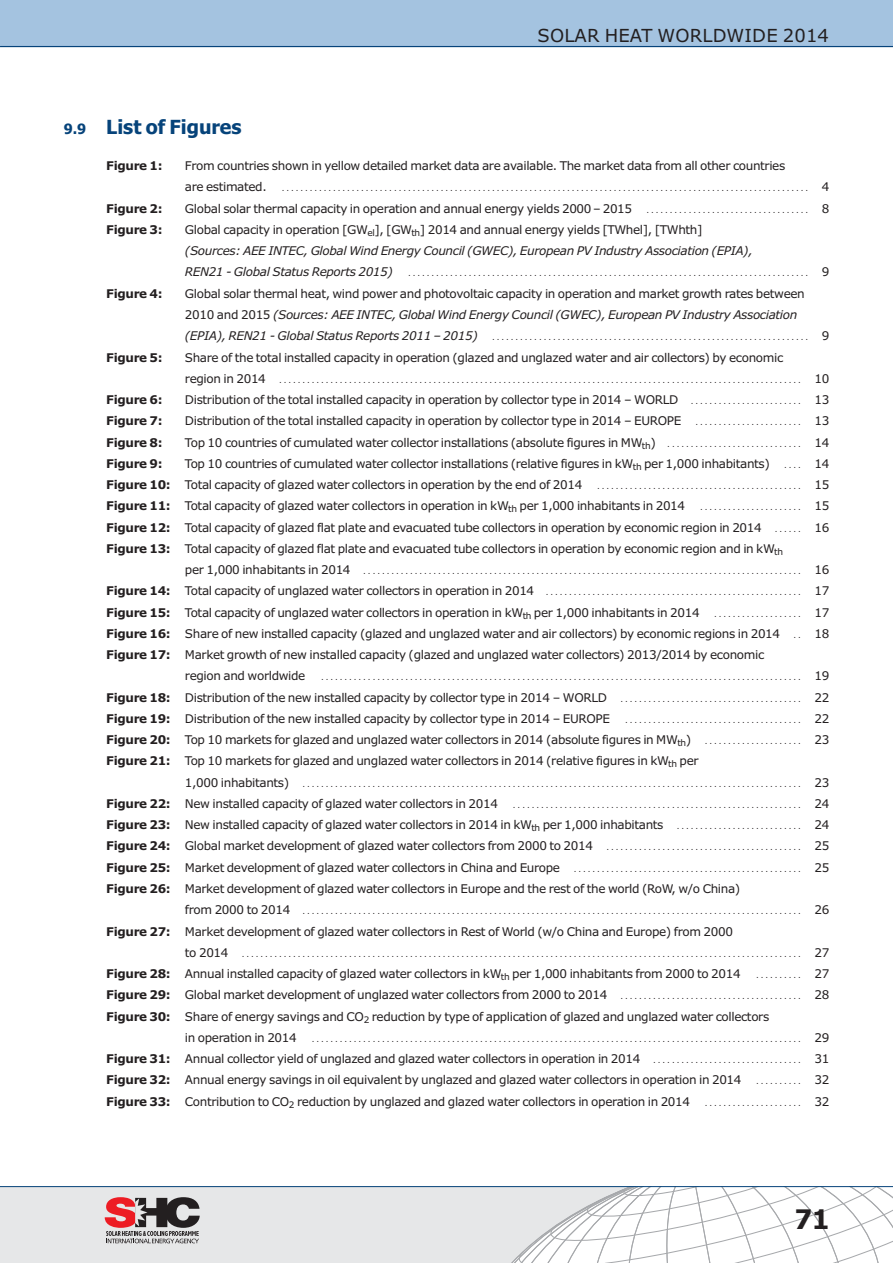
<style>
.page{position:relative;width:893px;height:1263px;background:#fff}
.page>*{position:absolute;margin:0;border:0;box-sizing:border-box;transform-origin:0 0}
.t1{font:700 27px "Tahoma";color:#231f20}
.t2{font:700 19.5px "Tahoma";color:#06437a}
.t3{font:18px "Verdana";letter-spacing:.01em;color:#231f20}
.t4{font:12px/21.3px "Verdana";letter-spacing:-.03em;color:#231f20}
.t5{font:italic 12px/21.3px "Verdana";letter-spacing:-.03em;color:#231f20}
.t6{font:700 12px "Verdana";letter-spacing:-.03em;color:#231f20}
.t7{font:7.5px "Verdana";color:#231f20}
.s1{font-size:14.25px}
.s2{font-size:12px}
.s3{font-size:7.5px}
.s4{font-style:normal}
.s5{font-style:italic}
.s6{font-style:italic;font-size:12px}
.s7{font-weight:700}
.s8{font-weight:700;font-size:12px}
</style>
<div class="page">
<div style="left:0;top:0;width:893px;height:46px;background:#a4c3e0"></div>
<hr style="left:0;top:46px;width:893px;height:1px;background:#06437a">
<div style="left:0;top:1186px;width:893px;height:77px;background:#e6e7e8"></div>
<svg style="left:105px;top:1197px;width:95px;height:46px"></svg>
<svg style="left:510px;top:1187px;width:383px;height:76px"></svg>
<hr style="left:0;top:1186px;width:893px;height:1px;background:#06437a">
<h3 class="t3" style="left:538px;top:28px;width:293px">SOLAR HEAT WORLDWIDE 2014</h3>
<h2 class="t2" style="left:64px;top:119px;width:179px"><span class="s1">9.9</span> List of Figures</h2>
<p class="t6" style="left:106px;top:161px;width:58px">Figure 1:</p>
<p class="t4" style="left:185px;top:156px;width:602px">From countries shown in yellow detailed market data are available. The market data from all other countries</p>
<p class="t7" style="left:185px;top:186px;width:646px"><span class="s2">areestimated.</span> ................................................................................................................. <span class="s2">4</span></p>
<p class="t6" style="left:106px;top:204px;width:58px">Figure 2:</p>
<p class="t4" style="left:185px;top:199px;width:646px">Global solar thermal capacity in operation and annual energy yields 2000 – 2015 <span class="s3">. . . . . . . . . . . . . . . . . . . . . . . . . . . . . . . . . . .</span> 8</p>
<p class="t6" style="left:106px;top:225px;width:58px">Figure 3:</p>
<p class="t5" style="left:185px;top:220px;width:569px"><span class="s4">Global capacity in operation [GW</span><sub>el</sub><span class="s4">], [GW</span><sub>th</sub><span class="s4">] 2014 and annual energy yields [TWhel], [TWhth] </span>(Sources: AEE INTEC, Global Wind Energy Council (GWEC), European PV Industry Association (EPIA),<br>REN21 - Global Status Reports 2015)</p>
<p class="t7" style="left:408px;top:271px;width:423px">...................................................................................... <span class="s2">9</span></p>
<p class="t6" style="left:106px;top:289px;width:58px">Figure 4:</p>
<p class="t4" style="left:185px;top:284px;width:621px">Global solar thermal heat, wind power and photovoltaic capacity in operation and market growth rates between<br>2010 and 2015 <span class="s5">(Sources: AEE INTEC, Global Wind Energy Council (GWEC), European PV Industry Association</span></p>
<p class="t7" style="left:185px;top:335px;width:646px"><span class="s6">(EPIA),REN21-GlobalStatusReports2011–2015)</span> .................................................................... <span class="s2">9</span></p>
<p class="t6" style="left:106px;top:352px;width:58px">Figure 5:</p>
<p class="t4" style="left:185px;top:348px;width:600px">Share of the total installed capacity in operation (glazed and unglazed water and air collectors) by economic</p>
<p class="t7" style="left:185px;top:377px;width:646px"><span class="s2">regionin2014</span> ................................................................................................................ <span class="s2">10</span></p>
<p class="t6" style="left:106px;top:395px;width:58px">Figure 6:</p>
<p class="t4" style="left:185px;top:390px;width:646px">Distribution of the total installed capacity in operation by collector type in 2014 – WORLD <span class="s3">. . . . . . . . . . . . . . . . . . . . . . . .</span> 13</p>
<p class="t6" style="left:106px;top:416px;width:58px">Figure 7:</p>
<p class="t4" style="left:185px;top:411px;width:646px">Distribution of the total installed capacity in operation by collector type in 2014 – EUROPE <span class="s3">. . . . . . . . . . . . . . . . . . . . . . .</span> 13</p>
<p class="t6" style="left:106px;top:437px;width:58px">Figure 8:</p>
<p class="t4" style="left:185px;top:433px;width:646px">Top 10 countries of cumulated water collector installations (absolute figures in MW<sub>th</sub>) <span class="s3">. . . . . . . . . . . . . . . . . . . . . . . . . . . . .</span> 14</p>
<p class="t6" style="left:106px;top:459px;width:58px">Figure 9:</p>
<p class="t4" style="left:106px;top:454px;width:725px;text-align:justify;text-indent:79px">Top 10 countries of cumulated water collector installations (relative figures in kW<sub>th</sub> per 1,000 inhabitants) <span class="s3">. . . .</span> 14<br><span class="s7">Figure10:</span> Totalcapacityofglazedwatercollectorsinoperationbytheendof2014 <span class="s3">............................................</span> 15<br><span class="s7">Figure 11:</span> Total capacity of glazed water collectors in operation in kW<sub>th</sub> per 1,000 inhabitants in 2014 <span class="s3">. . . . . . . . . . . . . . . . . . . . . .</span> 15<br><span class="s7">Figure 12:</span> Total capacity of glazed flat plate and evacuated tube collectors in operation by economic region in 2014 <span class="s3">. . . . . .</span> 16<br><span class="s7">Figure 13:</span> Total capacity of glazed flat plate and evacuated tube collectors in operation by economic region and in kW<sub>th</sub></p>
<p class="t7" style="left:185px;top:568px;width:646px"><span class="s2">per1,000inhabitantsin2014</span> .............................................................................................. <span class="s2">16</span></p>
<p class="t4" style="left:106px;top:581px;width:725px"><span class="s7">Figure14:</span> Totalcapacityofunglazedwatercollectorsinoperationin2014 <span class="s3">.......................................................</span> 17</p>
<p class="t4" style="left:106px;top:603px;width:725px"><span class="s7">Figure 15:</span> Total capacity of unglazed water collectors in operation in kW<sub>th</sub> per 1,000 inhabitants in 2014 <span class="s3">. . . . . . . . . . . . . . . . . . .</span> 17</p>
<p class="t4" style="left:106px;top:624px;width:725px"><span class="s7">Figure 16:</span> Share of new installed capacity (glazed and unglazed water and air collectors) by economic regions in 2014 <span class="s3">. .</span> 18</p>
<p class="t4" style="left:106px;top:645px;width:659px"><span class="s7">Figure 17:</span> Market growth of new installed capacity (glazed and unglazed water collectors) 2013/2014 by economic</p>
<p class="t4" style="left:185px;top:666px;width:122px">region and worldwide</p>
<p class="t7" style="left:321px;top:675px;width:510px">....................................................................................................... <span class="s2">19</span></p>
<p class="t4" style="left:106px;top:688px;width:725px"><span class="s7">Figure 18:</span> Distribution of the new installed capacity by collector type in 2014 – WORLD <span class="s3">. . . . . . . . . . . . . . . . . . . . . . . . . . . . . . . . . . . . . . .</span> 22<br><span class="s7">Figure 19:</span> Distribution of the new installed capacity by collector type in 2014 – EUROPE</p>
<p class="t7" style="left:625px;top:717px;width:206px">...................................... <span class="s2">22</span></p>
<p class="t4" style="left:106px;top:730px;width:725px"><span class="s7">Figure 20:</span> Top 10 markets for glazed and unglazed water collectors in 2014 (absolute figures in MW<sub>th</sub>) <span class="s3">. . . . . . . . . . . . . . . . . . . . .</span> 23<br><span class="s7">Figure 21:</span> Top 10 markets for glazed and unglazed water collectors in 2014 (relative figures in kW<sub>th</sub> per</p>
<p class="t7" style="left:185px;top:781px;width:646px"><span class="s2">1,000inhabitants)</span> ........................................................................................................... <span class="s2">23</span></p>
<p class="t7" style="left:106px;top:802px;width:725px"><span class="s8">Figure22:</span> <span class="s2">Newinstalledcapacityofglazedwatercollectorsin2014</span> .............................................................. <span class="s2">24</span></p>
<p class="t4" style="left:106px;top:815px;width:725px;text-align:justify"><span class="s7">Figure 23:</span> New installed capacity of glazed water collectors in 2014 in kW<sub>th</sub> per 1,000 inhabitants <span class="s3">. . . . . . . . . . . . . . . . . . . . . . . . . . .</span> 24<br><span class="s7">Figure 24:</span> Global market development of glazed water collectors from 2000 to 2014 <span class="s3">. . . . . . . . . . . . . . . . . . . . . . . . . . . . . . . . . . . . . . . . . .</span> 25<br><span class="s7">Figure25:</span> MarketdevelopmentofglazedwatercollectorsinChinaandEurope <span class="s3">.................................................</span> 25<br><span class="s7">Figure 26:</span> Market development of glazed water collectors in Europe and the rest of the world (RoW, w/o China)</p>
<p class="t7" style="left:185px;top:909px;width:646px"><span class="s2">from2000to2014</span> ........................................................................................................... <span class="s2">26</span></p>
<p class="t4" style="left:106px;top:922px;width:628px"><span class="s7">Figure 27:</span> Market development of glazed water collectors in Rest of World (w/o China and Europe) from 2000</p>
<p class="t7" style="left:185px;top:951px;width:646px"><span class="s2">to2014</span> ........................................................................................................................ <span class="s2">27</span></p>
<p class="t4" style="left:106px;top:964px;width:636px"><span class="s7">Figure 28:</span> Annual installed capacity of glazed water collectors in kW<sub>th</sub> per 1,000 inhabitants from 2000 to 2014</p>
<p class="t7" style="left:756px;top:972px;width:75px">.......... <span class="s2">27</span></p>
<p class="t4" style="left:106px;top:985px;width:725px"><span class="s7">Figure 29:</span> Global market development of unglazed water collectors from 2000 to 2014 <span class="s3">. . . . . . . . . . . . . . . . . . . . . . . . . . . . . . . . . . . . . . .</span> 28<br><span class="s7">Figure 30:</span> Share of energy savings and CO<sub>2</sub> reduction by type of application of glazed and unglazed water collectors</p>
<p class="t7" style="left:185px;top:1036px;width:646px"><span class="s2">inoperationin2014</span> ......................................................................................................... <span class="s2">29</span></p>
<p class="t4" style="left:106px;top:1049px;width:725px;text-align:justify"><span class="s7">Figure 31:</span> Annual collector yield of unglazed and glazed water collectors in operation in 2014 <span class="s3">. . . . . . . . . . . . . . . . . . . . . . . . . . . . . . . .</span> 31<br><span class="s7">Figure 32:</span> Annual energy savings in oil equivalent by unglazed and glazed water collectors in operation in 2014 <span class="s3">. . . . . . . . . .</span> 32<br><span class="s7">Figure 33:</span> Contribution to CO<sub>2</sub> reduction by unglazed and glazed water collectors in operation in 2014 <span class="s3">. . . . . . . . . . . . . . . . . . . . .</span> 32</p>
<h1 class="t1" style="left:795px;top:1209px;width:36px">71</h1>
</div>
